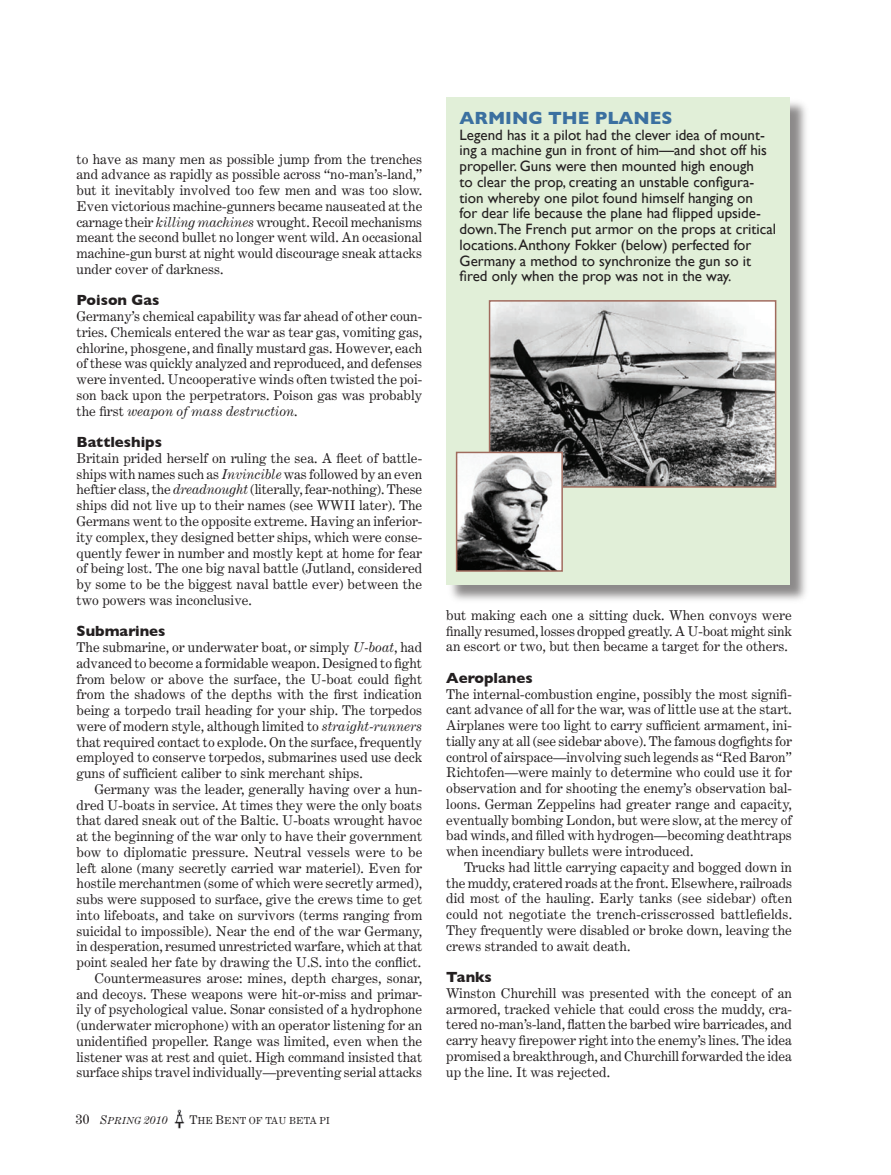
<style>
.page{position:relative;width:891px;height:1175px;background:#fff}
.page>*{position:absolute;margin:0;border:0;box-sizing:border-box;transform-origin:0 0}
.t1{font:700 18px "Gill Sans";color:#3b70a0}
.t2{font:15px/15.8px "Gill Sans";color:#231f20}
.t3{font:700 15px "Gill Sans";color:#231f20}
.t4{font:13.5px/15.8px "Century Expanded";color:#231f20;text-align:justify}
.t5{font:italic 12px "Century Expanded";color:#231f20}
.t6{font:9.75px "Century Expanded";color:#231f20}
.s1{font-style:italic}
.s2{font-style:normal;font-size:13.5px}
.s3{font-size:9.75px}
.s4{font-size:12px}
</style>
<div class="page">
<img style="left:174px;top:1109px;width:10px;height:19px">
<div style="left:448px;top:98px;width:362px;height:506px;background:#656262;opacity:.75"></div>
<div style="left:446px;top:97px;width:344px;height:487px;background:#e1efd8"></div>
<img style="left:492px;top:303px;width:281px;height:182px">
<div style="left:489px;top:300px;width:287px;height:188px;border:2px solid #a06b5d"></div>
<img style="left:459px;top:455px;width:101px;height:114px">
<div style="left:456px;top:452px;width:107px;height:120px;border:2px solid #a06b5d"></div>
<p class="t4" style="left:76px;top:151px;width:347px">to have as many men as possible jump from the trenches and advance as rapidly as possible across “no-man’s-land,” but it inevitably involved too few men and was too slow.<br>Even victorious machine-gunners became nauseated at the carnage their <span class="s1">killing machines</span> wrought. Recoil mechanisms meant the second bullet no longer went wild. An occasional machine-gun burst at night would discourage sneak attacks under cover of darkness.</p>
<p class="t3" style="left:76px;top:291px;width:84px">Poison Gas</p>
<p class="t4" style="left:76px;top:308px;width:347px">Germany’s chemical capability was far ahead of other coun&shy;tries. Chemicals entered the war as tear gas, vomiting gas, chlorine, phosgene, and finally mustard gas. However, each of these was quickly analyzed and reproduced, and defenses were invented. Uncooperative winds often twisted the poi&shy;son back upon the perpetrators. Poison gas was probably the first <span class="s1">weapon of mass destruction</span>.</p>
<p class="t3" style="left:76px;top:433px;width:87px">Battleships</p>
<p class="t4" style="left:76px;top:450px;width:347px">Britain prided herself on ruling the sea. A fleet of battle&shy;ships with names such as <span class="s1">Invincible</span> was followed by an even heftier class, the <span class="s1">dreadnought</span> (literally, fear-nothing). These ships did not live up to their names (see WWII later). The Germans went to the opposite extreme. Having an inferior&shy;ity complex, they designed better ships, which were conse&shy;quently fewer in number and mostly kept at home for fear of being lost. The one big naval battle (Jutland, considered by some to be the biggest naval battle ever) between the two powers was inconclusive.</p>
<p class="t3" style="left:76px;top:622px;width:90px">Submarines</p>
<p class="t4" style="left:76px;top:639px;width:347px">The submarine, or underwater boat, or simply <span class="s1">U-boat</span>, had advanced to become a formidable weapon. Designed to fight from below or above the surface, the U-boat could fight from the shadows of the depths with the first indication being a torpedo trail heading for your ship. The torpedos were of modern style, although limited to <span class="s1">straight-runners </span>that required contact to explode. On the surface, frequently employed to conserve torpedos, submarines used use deck guns of sufficient caliber to sink merchant ships.</p>
<p class="t4" style="left:76px;top:781px;width:347px;text-align:right">Germany was the leader, generally having over a hun&shy;dred U-boats in service. At times they were the only boats that dared sneak out of the Baltic. U-boats wrought havoc at the beginning of the war only to have their government bow to diplomatic pressure. Neutral vessels were to be left alone (many secretly carried war materiel). Even for hostile merchantmen (some of which were secretly armed), subs were supposed to surface, give the crews time to get into lifeboats, and take on survivors (terms ranging from suicidal to impossible). Near the end of the war Germany, in desperation, resumed unrestricted warfare, which at that point sealed her fate by drawing the U.S. into the conflict.<br>Countermeasures arose: mines, depth charges, sonar, and decoys. These weapons were hit-or-miss and primar&shy;ily of psychological value. Sonar consisted of a hydrophone (underwater microphone) with an operator listening for an unidentified propeller. Range was limited, even when the listener was at rest and quiet. High command insisted that surface ships travel individually—preventing serial attacks</p>
<p class="t5" style="left:76px;top:1112px;width:93px"><span class="s2">30</span> S<span class="s3">PRING</span> 2010</p>
<p class="t6" style="left:189px;top:1114px;width:142px"><span class="s4">T</span>HE <span class="s4">B</span>ENT OF TAU BETA PI</p>
<h1 class="t1" style="left:460px;top:107px;width:214px">ARMING THE PLANES</h1>
<p class="t2" style="left:460px;top:126px;width:318px">Legend has it a pilot had the clever idea of mount&shy;ing a machine gun in front of him—and shot off his propeller. Guns were then mounted high enough<br>to clear the prop, creating an unstable configura&shy;tion whereby one pilot found himself hanging on<br>for dear life because the plane had flipped upside&shy;down.The French put armor on the props at critical locations. Anthony Fokker (below) perfected for Germany a method to synchronize the gun so it fired only when the prop was not in the way.</p>
<p class="t4" style="left:446px;top:607px;width:347px">but making each one a sitting duck. When convoys were finally resumed, losses dropped greatly. A U-boat might sink an escort or two, but then became a target for the others.</p>
<p class="t3" style="left:446px;top:669px;width:88px">Aeroplanes</p>
<p class="t4" style="left:446px;top:685px;width:347px">The internal-combustion engine, possibly the most signifi&shy;cant advance of all for the war, was of little use at the start.<br>Airplanes were too light to carry sufficient armament, ini&shy;tially any at all (see sidebar above). The famous dogfights for control of airspace—involving such legends as “Red Baron” Richtofen—were mainly to determine who could use it for observation and for shooting the enemy’s observation bal&shy;loons. German Zeppelins had greater range and capacity, eventually bombing London, but were slow, at the mercy of bad winds, and filled with hydrogen—becoming deathtraps when incendiary bullets were introduced.</p>
<p class="t4" style="left:446px;top:859px;width:347px;text-indent:18px">Trucks had little carrying capacity and bogged down in the muddy, cratered roads at the front. Elsewhere, railroads did most of the hauling. Early tanks (see sidebar) often could not negotiate the trench-crisscrossed battlefields.<br>They frequently were disabled or broke down, leaving the crews stranded to await death.</p>
<p class="t3" style="left:446px;top:968px;width:47px">Tanks</p>
<p class="t4" style="left:446px;top:985px;width:347px">Winston Churchill was presented with the concept of an armored, tracked vehicle that could cross the muddy, cra&shy;tered no-man’s-land, flatten the barbed wire barricades, and carry heavy firepower right into the enemy’s lines. The idea promised a breakthrough, and Churchill forwarded the idea up the line. It was rejected.</p>
</div>
